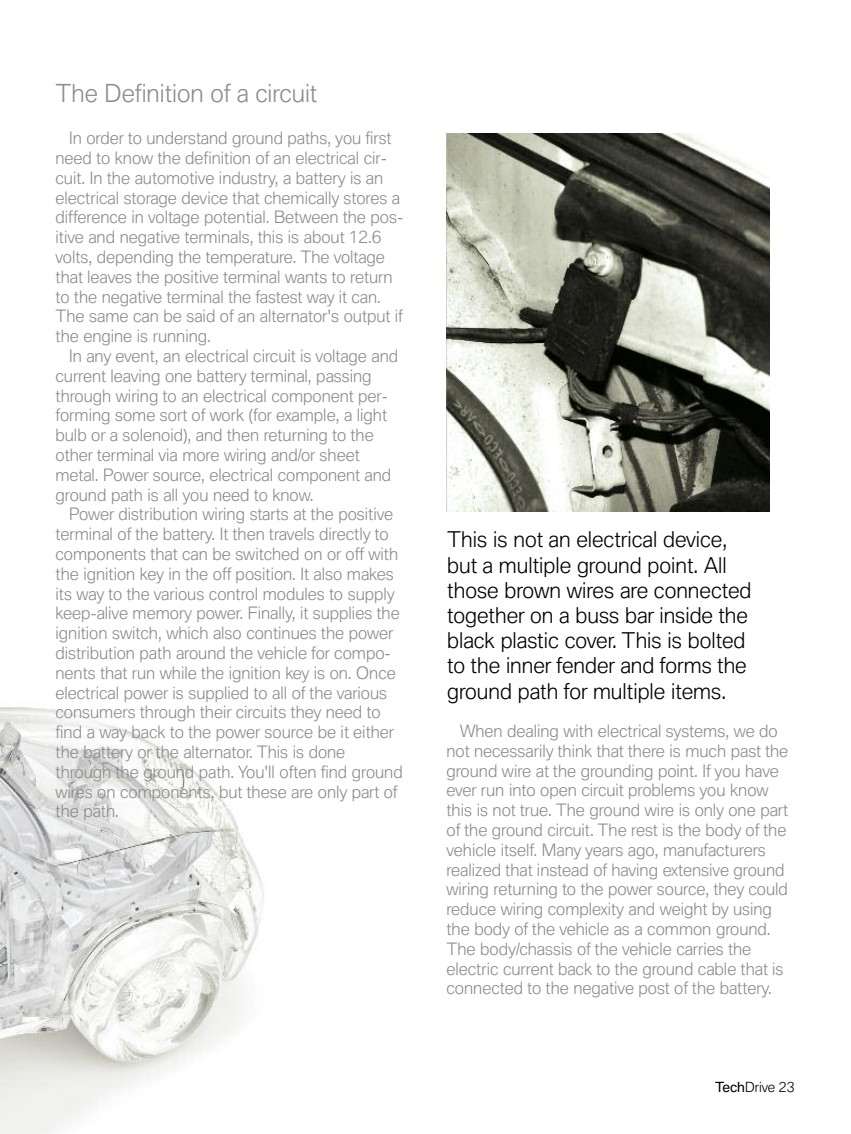
<style>
.page{position:relative;width:851px;height:1134px;background:#fff}
.page>*{position:absolute;margin:0;border:0;box-sizing:border-box;transform-origin:0 0}
.t1{font:300 24px "BMW Type";color:#8a8c8e}
.t2{font:300 21px/25.2px "BMW Type";color:#000}
.t3{font:300 16.5px/19.8px "BMW Type";color:#8a8c8e}
.t4{font:300 13.5px "BMW Type";color:#000}
.s1{font-weight:400}
</style>
<div class="page">
<img style="left:0;top:707px;width:264px;height:427px">
<img style="left:446px;top:133px;width:323px;height:378px">
<h1 class="t1" style="left:56px;top:84px;width:263px">The Definition of a circuit</h1>
<p class="t3" style="left:55px;top:130px;width:349px;text-indent:14px">In order to understand ground paths, you first need to know the definition of an electrical cir&shy;cuit. In the automotive industry, a battery is an electrical storage device that chemically stores a difference in voltage potential. Between the pos&shy;itive and negative terminals, this is about 12.6 volts, depending the temperature. The voltage that leaves the positive terminal wants to return to the negative terminal the fastest way it can.<br>The same can be said of an alternator's output if the engine is running.</p>
<p class="t3" style="left:55px;top:348px;width:344px;text-indent:14px">In any event, an electrical circuit is voltage and current leaving one battery terminal, passing through wiring to an electrical component per&shy;forming some sort of work (for example, a light bulb or a solenoid), and then returning to the other terminal via more wiring and/or sheet metal. Power source, electrical component and ground path is all you need to know.</p>
<p class="t3" style="left:55px;top:506px;width:349px;text-indent:14px">Power distribution wiring starts at the positive terminal of the battery. It then travels directly to components that can be switched on or off with the ignition key in the off position. It also makes its way to the various control modules to supply keep-alive memory power. Finally, it supplies the ignition switch, which also continues the power distribution path around the vehicle for compo&shy;nents that run while the ignition key is on. Once electrical power is supplied to all of the various consumers through their circuits they need to find a way back to the power source be it either the battery or the alternator. This is done through the ground path. You'll often find ground wires on components, but these are only part of the path.</p>
<p class="t2" style="left:447px;top:529px;width:306px">This is not an electrical device, but a multiple ground point. All those brown wires are connected together on a buss bar inside the black plastic cover. This is bolted to the inner fender and forms the ground path for multiple items.</p>
<p class="t3" style="left:446px;top:722px;width:343px;text-indent:14px">When dealing with electrical systems, we do not necessarily think that there is much past the ground wire at the grounding point. If you have ever run into open circuit problems you know this is not true. The ground wire is only one part of the ground circuit. The rest is the body of the vehicle itself. Many years ago, manufacturers realized that instead of having extensive ground wiring returning to the power source, they could reduce wiring complexity and weight by using the body of the vehicle as a common ground.<br>The body/chassis of the vehicle carries the electric current back to the ground cable that is connected to the negative post of the battery.</p>
<p class="t4" style="left:715px;top:1082px;width:81px"><span class="s1">Tech</span>Drive 23</p>
</div>
